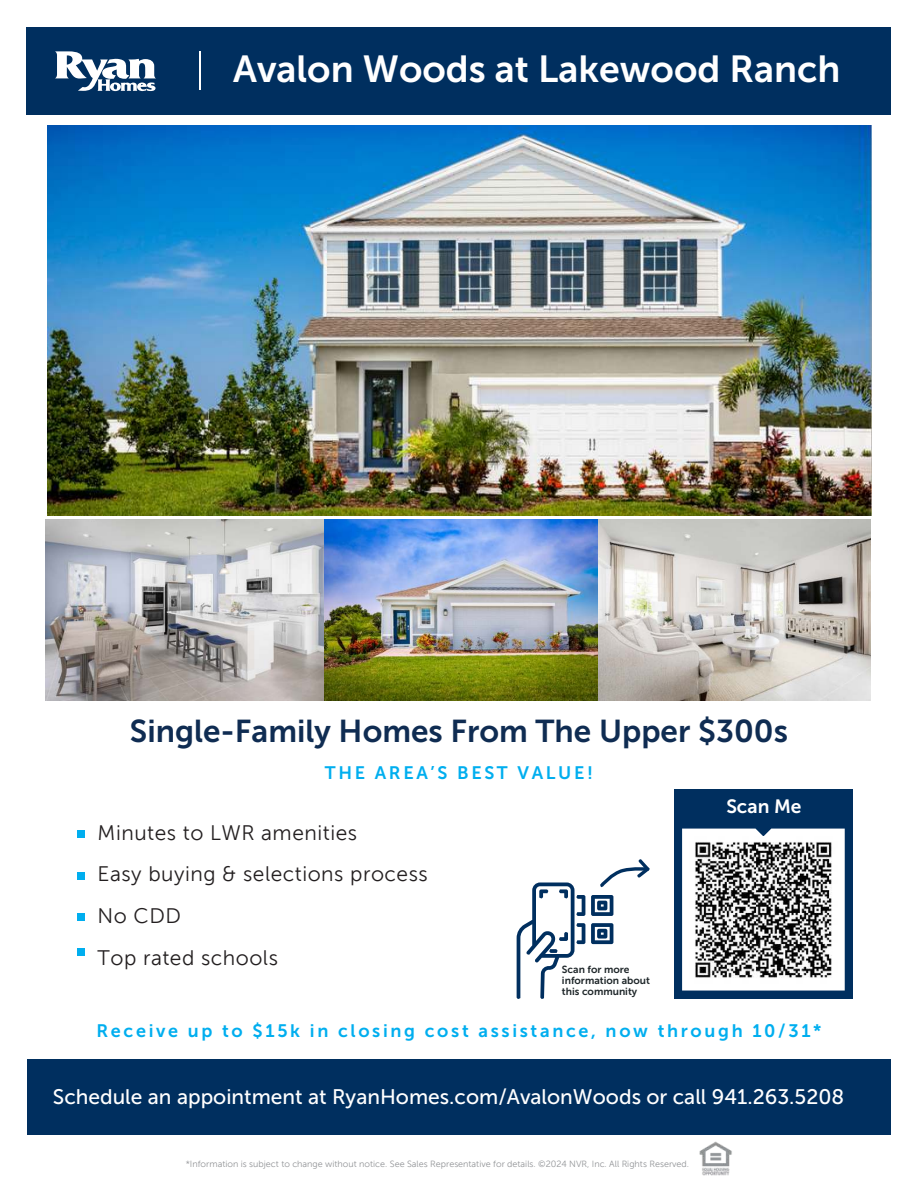
<style>
.page{position:relative;width:918px;height:1188px;background:#fff}
.page>*{position:absolute;margin:0;border:0;box-sizing:border-box;transform-origin:0 0}
.t1{font:37.5px "Museo Sans 700";color:#fff}
.t2{font:31.5px "Museo Sans 700";color:#0f2c52}
.t3{font:21px/41.7px "Museo Sans 300";letter-spacing:.025em;color:#231f20}
.t4{font:21px "Museo Sans 500";color:#fff}
.t5{font:19.2px "Museo Sans 700";color:#fff}
.t6{font:18px "Museo Sans 700";letter-spacing:.15em;color:#00aeef}
.t7{font:10.2px/11.2px "Museo Sans 700";color:#1f272a}
.t8{font:9px "Museo Sans 300";color:#939598}
</style>
<div class="page">
<svg style="left:517px;top:859px;width:132px;height:140px"></svg>
<div style="left:27px;top:1059px;width:864px;height:75px;background:#002f5f"></div>
<div style="left:27px;top:27px;width:864px;height:87px;background:#002f5f"></div>
<hr style="left:199px;top:52px;width:2px;height:38px;background:#fff">
<div style="left:674px;top:789px;width:178px;height:209px;background:#002f5f"></div>
<svg style="left:682px;top:829px;width:163px;height:162px;background:#f4f6f8"></svg>
<svg style="left:55px;top:51px;width:101px;height:40px"></svg>
<img style="left:699px;top:1141px;width:33px;height:35px">
<div style="left:78px;top:830px;width:7px;height:8px;background:#00aeef"></div>
<div style="left:78px;top:872px;width:7px;height:8px;background:#00aeef"></div>
<div style="left:78px;top:914px;width:7px;height:7px;background:#00aeef"></div>
<div style="left:78px;top:948px;width:7px;height:8px;background:#00aeef"></div>
<img style="left:48px;top:125px;width:823px;height:391px">
<img style="left:46px;top:519px;width:825px;height:181px">
<img style="left:690px;top:836px;width:147px;height:147px">
<h1 class="t1" style="left:233px;top:48px;width:609px">Avalon Woods at Lakewood Ranch</h1>
<h2 class="t2" style="left:130px;top:713px;width:660px">Single-Family Homes From The Upper $300s</h2>
<h3 class="t6" style="left:325px;top:763px;width:270px">THE AREA’S BEST VALUE!</h3>
<h3 class="t5" style="left:726px;top:796px;width:77px">Scan Me</h3>
<h3 class="t3" style="left:98px;top:812px;width:332px">Minutes to LWR amenities<br>Easy buying &amp; selections process<br>No CDD<br>Top rated schools</h3>
<p class="t7" style="left:562px;top:964px;width:90px">Scan for more information about this community</p>
<h3 class="t6" style="left:96px;top:1021px;width:727px">Receive up to $15k in closing cost assistance, now through 10/31*</h3>
<h3 class="t4" style="left:53px;top:1086px;width:793px">Schedule an appointment at RyanHomes.com/AvalonWoods or call 941.263.5208</h3>
<p class="t8" style="left:186px;top:1159px;width:505px">*Information is subject to change without notice. See Sales Representative for details. ©2024 NVR, Inc. All Rights Reserved.</p>
</div>
